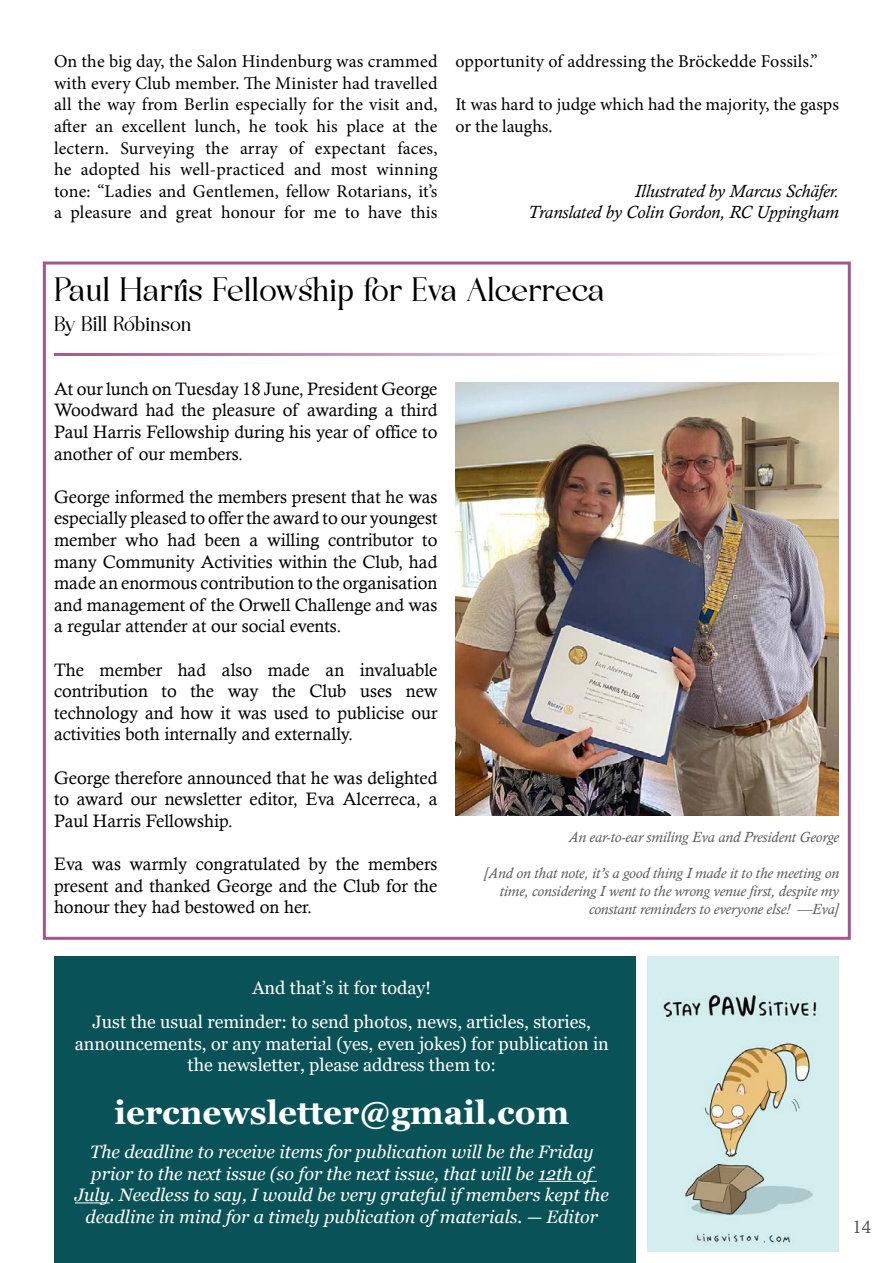
<style>
.page{position:relative;width:893px;height:1263px;background:#fff}
.page>*{position:absolute;margin:0;border:0;box-sizing:border-box;transform-origin:0 0}
.t1{font:700 33px "Georgia";color:#fff}
.t2{font:24px "agright";color:#000}
.t3{font:18px/21.6px "Calisto";color:#000;text-align:justify}
.t4{font:18px/21.6px "Minion Pro";color:#000;text-align:justify}
.t5{font:italic 18px/21.6px "Georgia";color:#fff;text-align:center}
.t6{font:18px/34.3px "Georgia";color:#fff;text-align:center}
.t7{font:italic 18px/21.6px "Calisto";color:#000;text-align:right}
.t8{font:18px "Calisto";color:#545454}
.t9{font:italic 15px/18px "Calisto";color:#595959;text-align:right}
.t10{font:15px "agright";color:#000}
</style>
<div class="page">
<img style="left:647px;top:957px;width:192px;height:294px">
<div style="left:54px;top:957px;width:581px;height:306px;background:#095258"></div>
<hr style="left:538px;top:1181px;width:59px;height:1px;background:#fff">
<hr style="left:75px;top:1202px;width:35px;height:1px;background:#fff">
<img style="left:455px;top:382px;width:384px;height:433px">
<div style="left:43px;top:261px;width:808px;height:679px;border:3px solid #a05989"></div>
<p class="t4" style="left:54px;top:51px;width:385px">On the big day, the Salon Hindenburg was crammed with every Club member. The Minister had travelled all the way from Berlin especially for the visit and, after an excellent lunch, he took his place at the lectern. Surveying the array of expectant faces, he adopted his well-practiced and most winning tone: “Ladies and Gentlemen, fellow Rotarians, it’s a pleasure and great honour for me to have this</p>
<p class="t4" style="left:455px;top:51px;width:364px">opportunity of addressing the Bröckedde Fossils.”</p>
<p class="t4" style="left:455px;top:94px;width:385px">It was hard to judge which had the majority, the gasps or the laughs.</p>
<p class="t7" style="left:528px;top:180px;width:313px">Illustrated by Marcus Schäfer.<br>Translated by Colin Gordon, RC Uppingham</p>
<h2 class="t2" style="left:54px;top:279px;width:552px">Paul Harris Fellowship for Eva Alcerreca</h2>
<p class="t10" style="left:54px;top:317px;width:139px">By Bill Robinson</p>
<p class="t3" style="left:54px;top:378px;width:385px">At our lunch on Tuesday 18 June, President George Woodward had the pleasure of awarding a third Paul Harris Fellowship during his year of office to another of our members.</p>
<p class="t3" style="left:54px;top:486px;width:385px">George informed the members present that he was especially pleased to offer the award to our youngest member who had been a willing contributor to many Community Activities within the Club, had made an enormous contribution to the organisation and management of the Orwell Challenge and was a regular attender at our social events.</p>
<p class="t3" style="left:54px;top:658px;width:385px">The member had also made an invaluable contribution to the way the Club uses new technology and how it was used to publicise our activities both internally and externally.</p>
<p class="t3" style="left:54px;top:766px;width:385px">George therefore announced that he was delighted to award our newsletter editor, Eva Alcerreca, a Paul Harris Fellowship.</p>
<p class="t3" style="left:54px;top:853px;width:385px">Eva was warmly congratulated by the members present and thanked George and the Club for the honour they had bestowed on her.</p>
<p class="t9" style="left:568px;top:828px;width:272px">An ear-to-ear smiling Eva and President George</p>
<p class="t9" style="left:484px;top:864px;width:357px">[And on that note, it’s a good thing I made it to the meeting on time, considering I went to the wrong venue first, despite my constant reminders to everyone else! —Eva]</p>
<p class="t6" style="left:93px;top:971px;width:500px">And that’s it for today!<br>Just the usual reminder: to send photos, news, articles, stories,</p>
<p class="t6" style="left:75px;top:1033px;width:536px;line-height:21.6px">announcements, or any material (yes, even jokes) for publication in the newsletter, please address them to:</p>
<h1 class="t1" style="left:114px;top:1091px;width:456px">iercnewsletter@gmail.com</h1>
<p class="t5" style="left:75px;top:1141px;width:535px">The deadline to receive items for publication will be the Friday prior to the next issue (so for the next issue, that will be 12th of July. Needless to say, I would be very grateful if members kept the deadline in mind for a timely publication of materials. — Editor</p>
<p class="t8" style="left:852px;top:1216px;width:20px">14</p>
</div>
